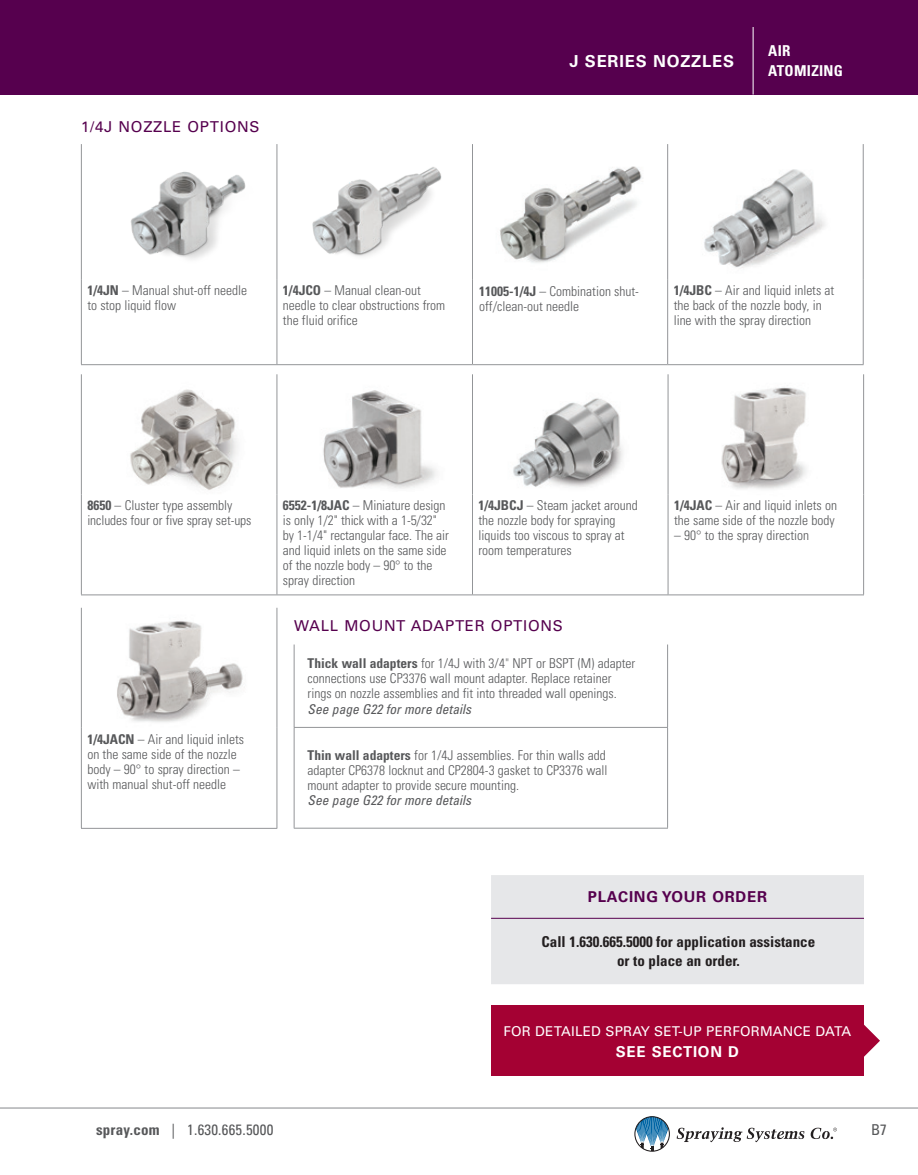
<style>
.page{position:relative;width:918px;height:1175px;background:#fff}
.page>*{position:absolute;margin:0;border:0;box-sizing:border-box;transform-origin:0 0}
.Page_Title{font:700 16.5px "Univers LT Std";letter-spacing:.05em;color:#fff}
.body{font:700 condensed 15px/18.8px "Univers LT Std";color:#231f20;text-align:center}
.body-2{font:condensed 15px "Univers LT Std";letter-spacing:.015em;color:#57585a}
.subhead_-_green{font:15px "Univers LT Std";letter-spacing:.05em;color:#56004e}
.light_subhead{font:15px "Univers LT Std";letter-spacing:.05em;color:#56004e}
.subhead{font:700 15px "Univers LT Std";letter-spacing:.05em;color:#56004e}
.t1{font:700 condensed 15px/19.5px "Univers LT Std";letter-spacing:.02em;color:#fff}
.subhead-2{font:700 15px "Univers LT Std";letter-spacing:.05em;color:#fff}
.small_option_boxs{font:300 condensed 13.5px/15px "Univers LT Std";color:#57585a}
.small_option_boxs-2{font:300 condensed 13.5px/15px "Univers LT Pro";color:#57585a}
.subhead-3{font:13.5px "Univers LT Std";letter-spacing:.015em;color:#fff}
.small_option_boxs-3{font:italic condensed 13.5px "Univers LT Pro";color:#57585a}
.s1{font-weight:700}
.s2{font-weight:400;font-style:italic}
</style>
<div class="page">
<img style="left:721px;top:387px;width:86px;height:102px">
<img style="left:130px;top:389px;width:108px;height:101px">
<img style="left:513px;top:398px;width:110px;height:90px">
<img style="left:323px;top:390px;width:113px;height:99px">
<hr style="left:81px;top:144px;width:1px;height:135px;background:#939598">
<hr style="left:277px;top:144px;width:1px;height:135px;background:#939598">
<hr style="left:472px;top:144px;width:1px;height:135px;background:#939598">
<hr style="left:667px;top:144px;width:1px;height:135px;background:#939598">
<hr style="left:81px;top:279px;width:1px;height:85px;background:#939598">
<hr style="left:277px;top:279px;width:1px;height:85px;background:#939598">
<hr style="left:472px;top:279px;width:1px;height:85px;background:#939598">
<hr style="left:667px;top:279px;width:1px;height:85px;background:#939598">
<hr style="left:81px;top:364px;width:196px;height:1px;background:#939598">
<hr style="left:277px;top:364px;width:195px;height:1px;background:#939598">
<hr style="left:472px;top:364px;width:196px;height:1px;background:#939598">
<hr style="left:863px;top:144px;width:1px;height:135px;background:#939598">
<hr style="left:863px;top:279px;width:1px;height:85px;background:#939598">
<hr style="left:668px;top:364px;width:196px;height:1px;background:#939598">
<hr style="left:81px;top:374px;width:1px;height:120px;background:#939598">
<hr style="left:277px;top:374px;width:1px;height:120px;background:#939598">
<hr style="left:472px;top:374px;width:1px;height:120px;background:#939598">
<hr style="left:668px;top:374px;width:1px;height:120px;background:#939598">
<hr style="left:863px;top:374px;width:1px;height:120px;background:#939598">
<hr style="left:81px;top:494px;width:1px;height:100px;background:#939598">
<hr style="left:277px;top:494px;width:1px;height:100px;background:#939598">
<hr style="left:472px;top:494px;width:1px;height:100px;background:#939598">
<hr style="left:668px;top:494px;width:1px;height:100px;background:#939598">
<hr style="left:863px;top:494px;width:1px;height:100px;background:#939598">
<hr style="left:81px;top:594px;width:196px;height:1px;background:#939598">
<hr style="left:277px;top:594px;width:195px;height:1px;background:#939598">
<hr style="left:472px;top:594px;width:196px;height:1px;background:#939598">
<hr style="left:668px;top:594px;width:196px;height:1px;background:#939598">
<hr style="left:81px;top:608px;width:1px;height:120px;background:#939598">
<hr style="left:81px;top:728px;width:1px;height:100px;background:#939598">
<hr style="left:81px;top:828px;width:196px;height:1px;background:#939598">
<hr style="left:277px;top:608px;width:1px;height:120px;background:#939598">
<hr style="left:277px;top:728px;width:1px;height:100px;background:#939598">
<img style="left:117px;top:621px;width:126px;height:101px">
<img style="left:704px;top:169px;width:121px;height:99px">
<img style="left:500px;top:166px;width:142px;height:97px">
<img style="left:130px;top:171px;width:116px;height:89px">
<img style="left:312px;top:167px;width:130px;height:90px">
<hr style="left:294px;top:644px;width:1px;height:83px;background:#939598">
<hr style="left:667px;top:644px;width:1px;height:83px;background:#939598">
<hr style="left:294px;top:727px;width:374px;height:1px;background:#939598">
<hr style="left:294px;top:727px;width:1px;height:100px;background:#939598">
<hr style="left:667px;top:727px;width:1px;height:100px;background:#939598">
<hr style="left:294px;top:827px;width:374px;height:1px;background:#939598">
<svg style="left:864px;top:1024px;width:16px;height:33px"></svg>
<div style="left:491px;top:1005px;width:373px;height:70px;background:#a40133"></div>
<div style="left:491px;top:875px;width:373px;height:109px;background:#e6e7e9"></div>
<hr style="left:491px;top:918px;width:373px;height:1px;background:#56004e">
<hr style="left:0;top:1107px;width:918px;height:1px;background:#939598">
<svg style="left:634px;top:1116px;width:36px;height:35px"></svg>
<svg style="left:677px;top:1127px;width:127px;height:15px"></svg>
<svg style="left:811px;top:1127px;width:26px;height:12px"></svg>
<div style="left:0;top:0;width:918px;height:94px;background:#56004e"></div>
<hr style="left:753px;top:27px;width:1px;height:67px;background:#fff">
<p class="light_subhead" style="left:81px;top:117px;width:180px">1/4J NOZZLE OPTIONS</p>
<p class="Page_Title" style="left:570px;top:51px;width:166px">J SERIES NOZZLES</p>
<p class="t1" style="left:768px;top:41px;width:76px">AIR<br>ATOMIZING</p>
<p class="small_option_boxs" style="left:87px;top:283px;width:161px"><span class="s1">1/4JN</span> – Manual shut-off needle to stop liquid flow</p>
<p class="small_option_boxs" style="left:283px;top:283px;width:164px"><span class="s1">1/4JCO</span> – Manual clean-out needle to clear obstructions from the fluid orifice</p>
<p class="small_option_boxs" style="left:479px;top:283px;width:161px"><span class="s1">11005-1/4J</span> – Combination shut&shy;off/clean-out needle</p>
<p class="small_option_boxs" style="left:674px;top:283px;width:162px"><span class="s1">1/4JBC</span> – Air and liquid inlets at the back of the nozzle body, in line with the spray direction</p>
<p class="small_option_boxs" style="left:87px;top:498px;width:166px"><span class="s1">8650</span> – Cluster type assembly includes four or five spray set-ups</p>
<p class="small_option_boxs" style="left:283px;top:498px;width:167px"><span class="s1">6552-1/8JAC</span> – Miniature design is only 1/2" thick with a 1-5/32" by 1-1/4" rectangular face. The air and liquid inlets on the same side of the nozzle body – 90° to the spray direction</p>
<p class="small_option_boxs" style="left:478px;top:498px;width:161px"><span class="s1">1/4JBCJ</span> – Steam jacket around the nozzle body for spraying liquids too viscous to spray at room temperatures</p>
<p class="small_option_boxs" style="left:674px;top:498px;width:164px"><span class="s1">1/4JAC</span> – Air and liquid inlets on the same side of the nozzle body</p>
<p class="small_option_boxs" style="left:674px;top:528px;width:137px">– 90° to the spray direction</p>
<p class="small_option_boxs" style="left:87px;top:731px;width:158px"><span class="s1">1/4JACN</span> – Air and liquid inlets on the same side of the nozzle body – 90° to spray direction – with manual shut-off needle</p>
<p class="subhead_-_green" style="left:294px;top:616px;width:270px">WALL MOUNT ADAPTER OPTIONS</p>
<p class="small_option_boxs-2" style="left:308px;top:655px;width:329px"><span class="s1">Thick wall adapters</span> for 1/4J with 3/4" NPT or BSPT (M) adapter connections use CP3376 wall mount adapter. Replace retainer rings on nozzle assemblies and fit into threaded wall openings.</p>
<p class="small_option_boxs-3" style="left:308px;top:700px;width:165px">See page G22 for more details</p>
<p class="small_option_boxs-2" style="left:308px;top:747px;width:301px"><span class="s1">Thin wall adapters</span> for 1/4J assemblies. For thin walls add adapter CP6378 locknut and CP2804-3 gasket to CP3376 wall mount adapter to provide secure mounting.<br><span class="s2">See page G22 for more details</span></p>
<p class="body-2" style="left:96px;top:1120px;width:179px"><span class="s1">spray.com</span> | 1.630.665.5000</p>
<p class="subhead" style="left:588px;top:888px;width:181px">PLACING YOUR ORDER</p>
<p class="body" style="left:542px;top:932px;width:275px">Call 1.630.665.5000 for application assistance or to place an order.</p>
<p class="subhead-3" style="left:503px;top:1022px;width:350px">FOR DETAILED SPRAY SET-UP PERFORMANCE DATA</p>
<p class="subhead-2" style="left:616px;top:1042px;width:125px">SEE SECTION D</p>
<p class="body-2" style="left:871px;top:1120px;width:17px">B7</p>
</div>
